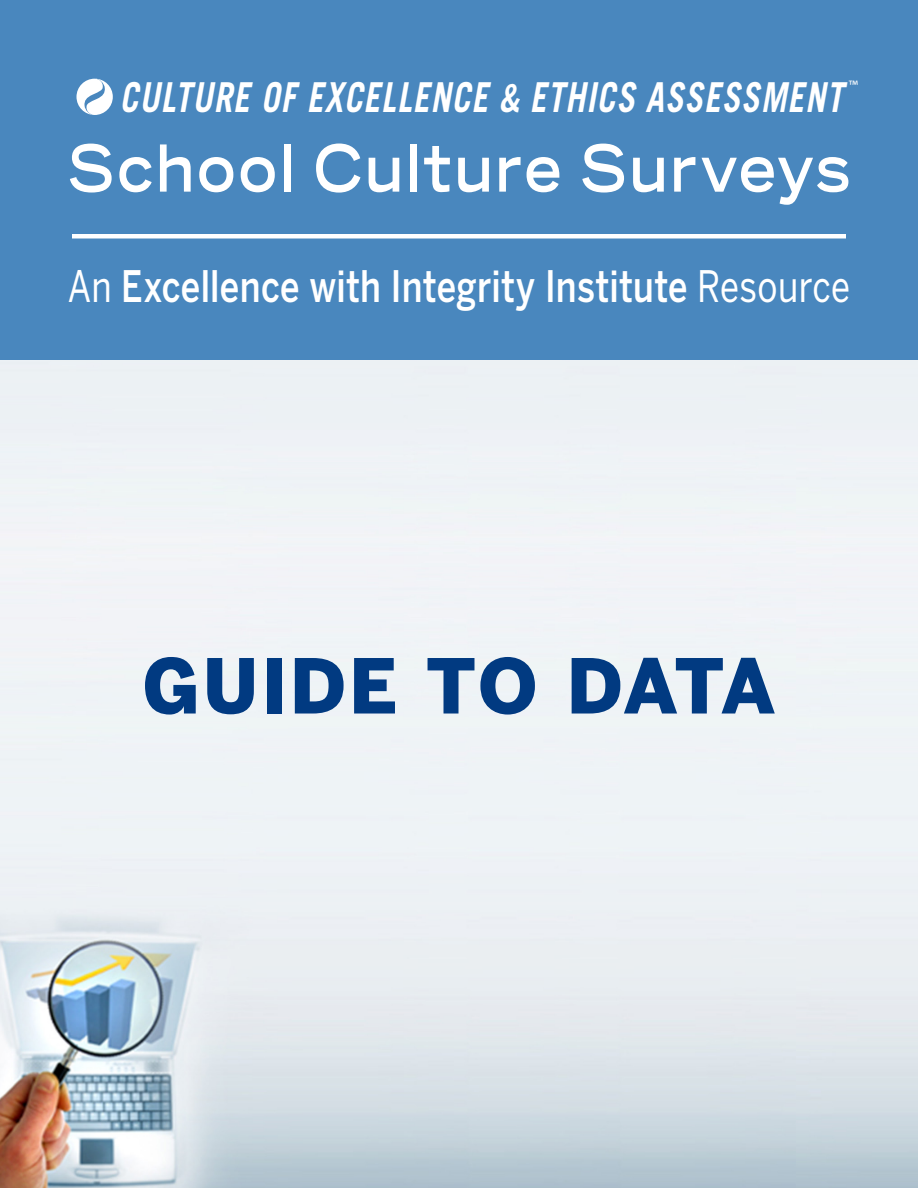
<style>
.page{position:relative;width:918px;height:1188px;background:#fff}
.page>*{position:absolute;margin:0;border:0;box-sizing:border-box;transform-origin:0 0}
.t1{font:900 75px "Benton Sans";letter-spacing:.03em;color:#013a81}
.t2{font:500 63.75px "Benton Sans Wide";letter-spacing:.04em;color:#fff;scale:.8 1}
.t3{font:500 43.2px "Benton Sans";letter-spacing:.01em;color:#fff;scale:.8 1}
.t4{font:italic 700 41.25px "Trade Gothic LT Std";letter-spacing:.035em;color:#fff;scale:.8 1}
.t5{font:15.45px "Myriad Pro";color:#fff}
.s1{font-size:38.55px}
.s2{font-weight:400}
</style>
<div class="page">
<img style="left:0;top:360px;width:918px;height:828px">
<div style="left:0;top:0;width:918px;height:360px;background:#4987be"></div>
<svg style="left:76px;top:79px;width:37px;height:36px"></svg>
<hr style="left:72px;top:234px;width:774px;height:4px;background:#fff">
<p class="t4" style="left:120px;top:72px;width:905px">CULTURE OF EXCELLENCE <span class="s1">&amp;</span> ETHICS ASSESSMENT</p>
<p class="t5" style="left:849px;top:76px;width:11px">™</p>
<h2 class="t2" style="left:68px;top:128px;width:980px">School Culture Surveys</h2>
<p class="t3" style="left:68px;top:259px;width:980px"><span class="s2">An</span> Excellence with Integrity Institute <span class="s2">Resource</span></p>
<h1 class="t1" style="left:142px;top:638px;width:635px">GUIDE TO DATA</h1>
</div>
